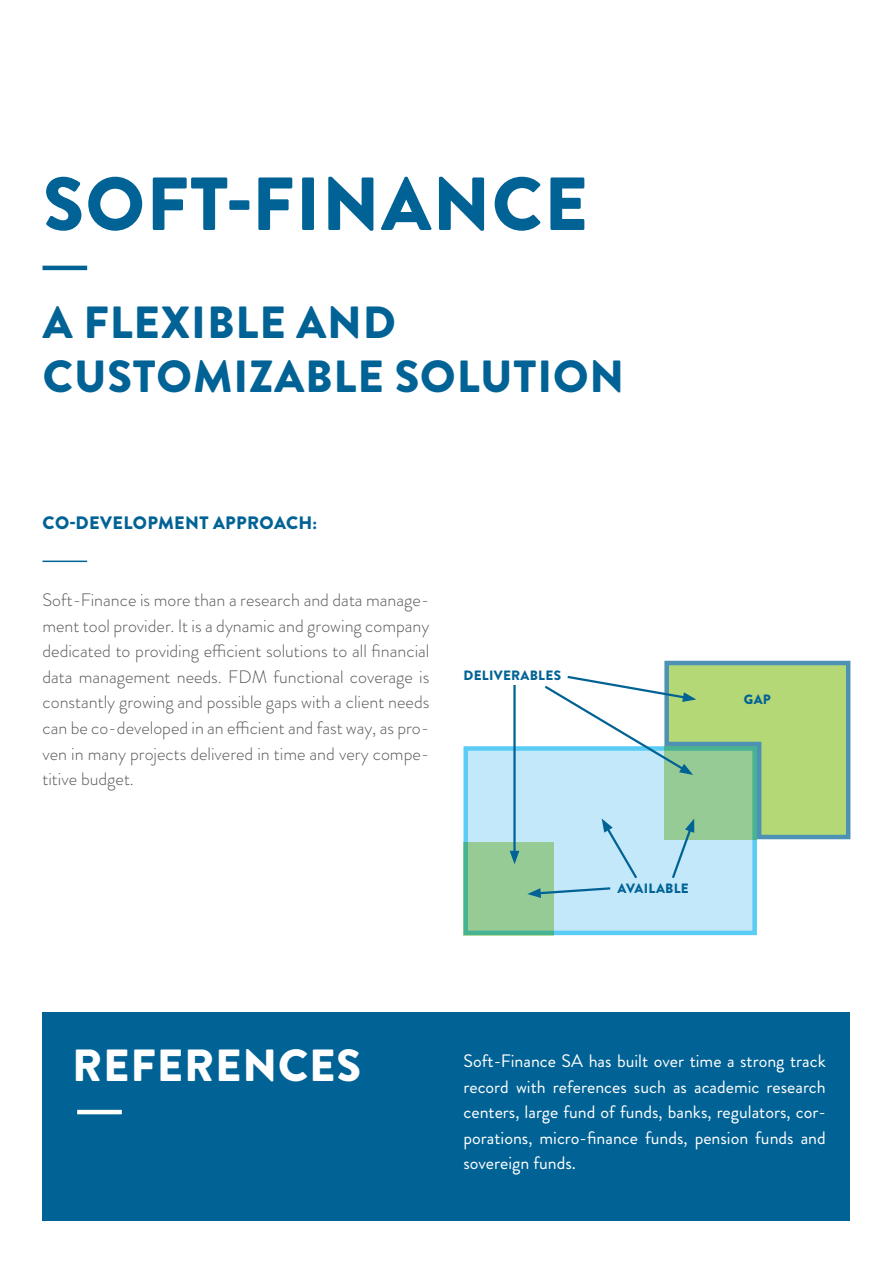
<style>
.page{position:relative;width:893px;height:1263px;background:#fff}
.page>*{position:absolute;margin:0;border:0;box-sizing:border-box;transform-origin:0 0}
.t1{font:900 75px "Brandon Grotesque";letter-spacing:.02em;color:#016295}
.t2{font:900 45px/54px "Brandon Grotesque";letter-spacing:.02em;color:#016295}
.t3{font:900 45px "Brandon Grotesque";letter-spacing:.02em;color:#fff}
.t4{font:300 18px/25.7px "Brandon Grotesque";color:#57585a;text-align:justify}
.t5{font:18px/25.7px "Brandon Grotesque";color:#fff;text-align:justify}
.t6{font:900 18px "Brandon Grotesque";letter-spacing:.02em;color:#016295}
.t7{font:900 13.5px "Brandon Grotesque";letter-spacing:.02em;color:#016295}
</style>
<div class="page">
<div style="left:43px;top:1012px;width:807px;height:208px;background:#016295"></div>
<div style="left:463px;top:746px;width:294px;height:189px;background:#c2e8fa;border:4px solid #5accf5"></div>
<svg style="left:463px;top:842px;width:91px;height:93px;background:#8dc895"></svg>
<hr style="left:43px;top:561px;width:44px;height:1px;background:#016295">
<hr style="left:43px;top:266px;width:44px;height:4px;background:#016295">
<hr style="left:77px;top:1110px;width:45px;height:4px;background:#fff">
<hr style="left:513px;top:685px;width:3px;height:170px;background:#016295">
<svg style="left:510px;top:851px;width:9px;height:13px"></svg>
<svg style="left:527px;top:660px;width:324px;height:238px"></svg>
<h1 class="t1" style="left:43px;top:151px;width:546px">SOFT-FINANCE</h1>
<h2 class="t2" style="left:43px;top:296px;width:583px">A FLEXIBLE AND<br>CUSTOMIZABLE SOLUTION</h2>
<p class="t6" style="left:43px;top:510px;width:276px">CO-DEVELOPMENT APPROACH:</p>
<p class="t4" style="left:43px;top:587px;width:388px">Soft-Finance is more than a research and data manage&shy;ment tool provider. It is a dynamic and growing company dedicated to providing efficient solutions to all financial data management needs. FDM functional coverage is constantly growing and possible gaps with a client needs can be co-developed in an efficient and fast way, as pro&shy;ven in many projects delivered in time and very compe&shy;titive budget.</p>
<p class="t7" style="left:464px;top:666px;width:98px">DELIVERABLES</p>
<p class="t7" style="left:744px;top:690px;width:28px">GAP</p>
<p class="t7" style="left:618px;top:879px;width:73px">AVAILABLE</p>
<h2 class="t3" style="left:72px;top:1033px;width:287px">REFERENCES</h2>
<p class="t5" style="left:463px;top:1048px;width:364px">Soft-Finance SA has built over time a strong track record with references such as academic research centers, large fund of funds, banks, regulators, cor&shy;porations, micro-finance funds, pension funds and sovereign funds.</p>
</div>
